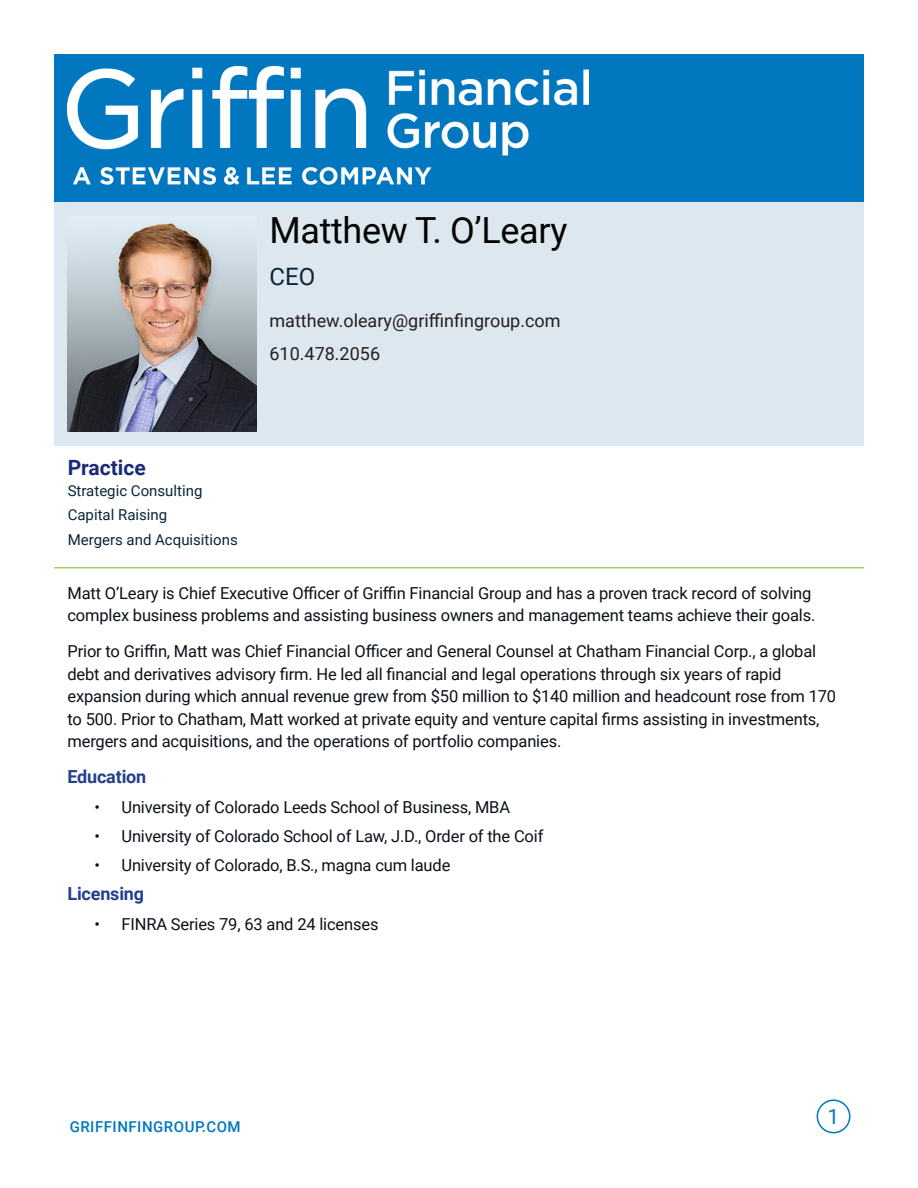
<style>
.page{position:relative;width:918px;height:1188px;background:#fff}
.page>*{position:absolute;margin:0;border:0;box-sizing:border-box;transform-origin:0 0}
.Atty_Name_Large{font:36px "Roboto";letter-spacing:-.01em;color:#040503}
.Atty_Title{font:24px "Roboto";color:#0a2639}
.Practices_Header{font:700 21px "Roboto";color:#1a2a7a}
.t1{font:21px "Roboto";color:#0077bf}
.Atty_Info{font:18px "Roboto";color:#231f20}
.Main_Text_Sub_Head{font:700 18px "Roboto";letter-spacing:-.01em;color:#253f8e}
.Main_Text{font:16.5px/22.5px "Roboto";letter-spacing:-.01em;color:#0b1119}
.Practices_Text{font:15px "Roboto";color:#0a2639}
.t2{font:500 15px "Roboto";letter-spacing:.035em;color:#0077bf}
</style>
<div class="page">
<div style="left:817px;top:1099px;width:34px;height:34px;border:2px solid #0077bf;border-radius:50%"></div>
<div style="left:54px;top:54px;width:810px;height:150px;background:#0077bf"></div>
<img style="left:68px;top:67px;width:521px;height:118px">
<div style="left:54px;top:202px;width:810px;height:244px;background:#dce7ef"></div>
<hr style="left:54px;top:567px;width:810px;height:1px;background:#a2cf5f">
<img style="left:68px;top:222px;width:188px;height:210px">
<p class="Atty_Name_Large" style="left:269px;top:205px;width:300px">Matthew T. O’Leary</p>
<p class="Atty_Title" style="left:269px;top:260px;width:47px">CEO</p>
<p class="Atty_Info" style="left:269px;top:308px;width:293px">matthew.oleary@griffinfingroup.com</p>
<p class="Atty_Info" style="left:269px;top:341px;width:112px">610.478.2056</p>
<p class="Practices_Header" style="left:68px;top:453px;width:80px">Practice</p>
<p class="Practices_Text" style="left:68px;top:480px;width:136px">Strategic Consulting</p>
<p class="Practices_Text" style="left:68px;top:505px;width:101px">Capital Raising</p>
<p class="Practices_Text" style="left:68px;top:529px;width:172px">Mergers and Acquisitions</p>
<p class="Main_Text" style="left:68px;top:581px;width:749px">Matt O’Leary is Chief Executive Officer of Griffin Financial Group and has a proven track record of solving complex business problems and assisting business owners and management teams achieve their goals.</p>
<p class="Main_Text" style="left:68px;top:640px;width:770px">Prior to Griffin, Matt was Chief Financial Officer and General Counsel at Chatham Financial Corp., a global debt and derivatives advisory firm. He led all financial and legal operations through six years of rapid expansion during which annual revenue grew from $50 million to $140 million and headcount rose from 170 to 500. Prior to Chatham, Matt worked at private equity and venture capital firms assisting in investments, mergers and acquisitions, and the operations of portfolio companies.</p>
<p class="Main_Text_Sub_Head" style="left:68px;top:764px;width:80px">Education</p>
<p class="Main_Text" style="left:94px;top:795px;width:417px">• University of Colorado Leeds School of Business, MBA</p>
<p class="Main_Text" style="left:94px;top:824px;width:450px">• University of Colorado School of Law, J.D., Order of the Coif</p>
<p class="Main_Text" style="left:94px;top:853px;width:357px">• University of Colorado, B.S., magna cum laude</p>
<p class="Main_Text_Sub_Head" style="left:68px;top:881px;width:78px">Licensing</p>
<p class="Main_Text" style="left:94px;top:912px;width:286px">• FINRA Series 79, 63 and 24 licenses</p>
<p class="t2" style="left:70px;top:1116px;width:172px">GRIFFINFINGROUP.COM</p>
<p class="t1" style="left:828px;top:1102px;width:13px">1</p>
</div>
